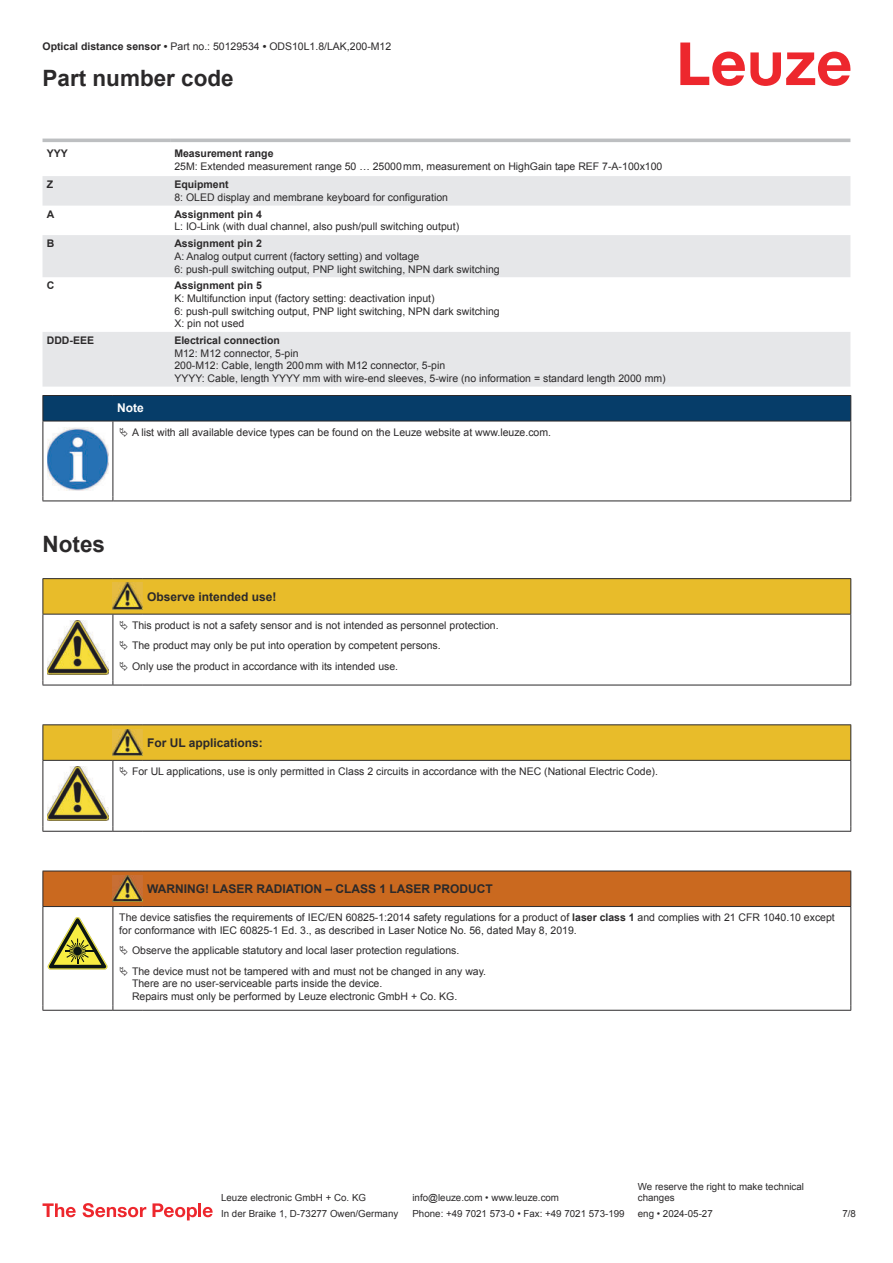
<style>
.page{position:relative;width:893px;height:1263px;background:#fff}
.page>*{position:absolute;margin:0;border:0;box-sizing:border-box;transform-origin:0 0}
.t1{font:700 22.5px "Arial";color:#2b292a}
.t2{font:700 12px "Arial";color:#2b292a}
.t3{font:700 12px "Arial";color:#fff}
.t4{font:10.5px/12.6px "Arial";color:#2b292a}
.t5{font:700 10.5px "Arial";color:#2b292a}
.t6{font:9.75px/11.7px "Arial";color:#2b292a}
.s1{font-weight:700}
</style>
<div class="page">
<svg style="left:680px;top:43px;width:170px;height:43px"></svg>
<svg style="left:43px;top:138px;width:807px;height:1px"></svg>
<svg style="left:43px;top:176px;width:807px;height:211px;fill:#e6e7e9"></svg>
<hr style="left:43px;top:139px;width:127px;height:3px;background:#bdbfc1">
<hr style="left:170px;top:139px;width:680px;height:3px;background:#bdbfc1">
<svg style="left:43px;top:1203px;width:33px;height:14px"></svg>
<svg style="left:83px;top:1203px;width:63px;height:14px"></svg>
<svg style="left:153px;top:1203px;width:44px;height:17px"></svg>
<hr style="left:198px;top:1203px;width:3px;height:14px;background:#ed272d">
<svg style="left:203px;top:1207px;width:10px;height:10px"></svg>
<hr style="left:43px;top:421px;width:70px;height:1px;background:#2b292a">
<svg style="left:43px;top:395px;width:808px;height:26px"></svg>
<hr style="left:113px;top:421px;width:738px;height:1px;background:#2b292a">
<hr style="left:43px;top:421px;width:1px;height:75px;background:#2b292a">
<hr style="left:113px;top:421px;width:1px;height:75px;background:#2b292a">
<hr style="left:850px;top:421px;width:1px;height:75px;background:#2b292a">
<hr style="left:43px;top:500px;width:70px;height:1px;background:#2b292a">
<hr style="left:113px;top:500px;width:738px;height:1px;background:#2b292a">
<img style="left:47px;top:427px;width:61px;height:63px">
<hr style="left:43px;top:578px;width:70px;height:1px;background:#2b292a">
<hr style="left:113px;top:578px;width:30px;height:1px;background:#2b292a">
<hr style="left:143px;top:578px;width:708px;height:1px;background:#2b292a">
<hr style="left:43px;top:685px;width:70px;height:1px;background:#2b292a">
<hr style="left:113px;top:685px;width:30px;height:1px;background:#2b292a">
<hr style="left:143px;top:685px;width:708px;height:1px;background:#2b292a">
<div style="left:44px;top:725px;width:806px;height:35px;background:#e8bc2a"></div>
<svg style="left:44px;top:761px;width:806px;height:70px"></svg>
<hr style="left:43px;top:724px;width:70px;height:1px;background:#2b292a">
<hr style="left:43px;top:725px;width:1px;height:35px;background:#2b292a">
<hr style="left:43px;top:760px;width:70px;height:1px;background:#2b292a">
<hr style="left:113px;top:724px;width:30px;height:1px;background:#2b292a">
<hr style="left:113px;top:760px;width:30px;height:1px;background:#2b292a">
<hr style="left:143px;top:724px;width:708px;height:1px;background:#2b292a">
<hr style="left:850px;top:725px;width:1px;height:35px;background:#2b292a">
<hr style="left:143px;top:760px;width:708px;height:1px;background:#2b292a">
<hr style="left:43px;top:761px;width:1px;height:66px;background:#2b292a">
<hr style="left:113px;top:761px;width:1px;height:66px;background:#2b292a">
<hr style="left:850px;top:761px;width:1px;height:66px;background:#2b292a">
<hr style="left:43px;top:831px;width:70px;height:1px;background:#2b292a">
<hr style="left:113px;top:831px;width:30px;height:1px;background:#2b292a">
<hr style="left:143px;top:831px;width:708px;height:1px;background:#2b292a">
<img style="left:113px;top:729px;width:30px;height:26px">
<img style="left:47px;top:767px;width:61px;height:53px">
<div style="left:115px;top:761px;width:734px;height:20px;background:#fff"></div>
<div style="left:44px;top:872px;width:806px;height:34px;background:#ca691f"></div>
<svg style="left:44px;top:907px;width:806px;height:103px"></svg>
<hr style="left:43px;top:871px;width:70px;height:1px;background:#2b292a">
<hr style="left:43px;top:871px;width:1px;height:35px;background:#2b292a">
<hr style="left:43px;top:906px;width:70px;height:1px;background:#2b292a">
<hr style="left:113px;top:871px;width:30px;height:1px;background:#2b292a">
<hr style="left:113px;top:906px;width:30px;height:1px;background:#2b292a">
<hr style="left:143px;top:871px;width:708px;height:1px;background:#2b292a">
<hr style="left:850px;top:871px;width:1px;height:35px;background:#2b292a">
<hr style="left:143px;top:906px;width:708px;height:1px;background:#2b292a">
<hr style="left:43px;top:907px;width:1px;height:99px;background:#2b292a">
<hr style="left:113px;top:907px;width:1px;height:99px;background:#2b292a">
<hr style="left:850px;top:907px;width:1px;height:99px;background:#2b292a">
<hr style="left:43px;top:1010px;width:70px;height:1px;background:#2b292a">
<hr style="left:113px;top:1010px;width:30px;height:1px;background:#2b292a">
<hr style="left:143px;top:1010px;width:708px;height:1px;background:#2b292a">
<img style="left:113px;top:875px;width:30px;height:26px">
<svg style="left:47px;top:917px;width:60px;height:52px"></svg>
<svg style="left:115px;top:907px;width:734px;height:99px"></svg>
<svg style="left:43px;top:579px;width:808px;height:106px"></svg>
<svg style="left:120px;top:946px;width:8px;height:9px"></svg>
<svg style="left:120px;top:966px;width:8px;height:9px"></svg>
<p class="t4" style="left:43px;top:41px;width:350px"><span class="s1">Optical distance sensor •</span> Part no.: 50129534 <span class="s1">•</span> ODS10L1.8/LAK,200-M12</p>
<h1 class="t1" style="left:43px;top:70px;width:193px">Part number code</h1>
<p class="t5" style="left:47px;top:149px;width:23px">YYY</p>
<p class="t5" style="left:174px;top:149px;width:101px">Measurement range</p>
<p class="t4" style="left:174px;top:161px;width:490px">25M: Extended measurement range 50 … 25000 mm, measurement on HighGain tape REF 7-A-100x100</p>
<p class="t5" style="left:47px;top:181px;width:8px">Z</p>
<p class="t5" style="left:174px;top:181px;width:56px">Equipment</p>
<p class="t4" style="left:174px;top:192px;width:275px">8: OLED display and membrane keyboard for configuration</p>
<p class="t5" style="left:47px;top:210px;width:9px">A</p>
<p class="t5" style="left:174px;top:210px;width:89px">Assignment pin 4</p>
<p class="t4" style="left:174px;top:221px;width:286px">L: IO-Link (with dual channel, also push/pull switching output)</p>
<p class="t5" style="left:47px;top:240px;width:9px">B</p>
<p class="t5" style="left:174px;top:240px;width:89px">Assignment pin 2</p>
<p class="t4" style="left:174px;top:251px;width:327px">A: Analog output current (factory setting) and voltage<br>6: push-pull switching output, PNP light switching, NPN dark switching</p>
<p class="t5" style="left:47px;top:282px;width:9px">C</p>
<p class="t5" style="left:174px;top:282px;width:89px">Assignment pin 5</p>
<p class="t4" style="left:174px;top:293px;width:327px">K: Multifunction input (factory setting: deactivation input)<br>6: push-pull switching output, PNP light switching, NPN dark switching<br>X: pin not used</p>
<p class="t5" style="left:47px;top:336px;width:49px">DDD-EEE</p>
<p class="t5" style="left:174px;top:336px;width:107px">Electrical connection</p>
<p class="t4" style="left:174px;top:348px;width:493px">M12: M12 connector, 5-pin<br>200-M12: Cable, length 200 mm with M12 connector, 5-pin<br>YYYY: Cable, length YYYY mm with wire-end sleeves, 5-wire (no information = standard length 2000 mm)</p>
<p class="t3" style="left:117px;top:404px;width:28px">Note</p>
<p class="t4" style="left:132px;top:427px;width:421px">A list with all available device types can be found on the Leuze website at www.leuze.com.</p>
<h1 class="t1" style="left:43px;top:536px;width:64px">Notes</h1>
<p class="t2" style="left:147px;top:592px;width:131px">Observe intended use!</p>
<p class="t4" style="left:132px;top:616px;width:368px;line-height:20.2px">This product is not a safety sensor and is not intended as personnel protection.<br>The product may only be put into operation by competent persons.<br>Only use the product in accordance with its intended use.</p>
<p class="t2" style="left:147px;top:738px;width:117px">For UL applications:</p>
<p class="t4" style="left:132px;top:766px;width:527px">For UL applications, use is only permitted in Class 2 circuits in accordance with the NEC (National Electric Code).</p>
<p class="t2" style="left:147px;top:884px;width:347px">WARNING! LASER RADIATION – CLASS 1 LASER PRODUCT</p>
<p class="t4" style="left:119px;top:912px;width:717px">The device satisfies the requirements of IEC/EN 60825-1:2014 safety regulations for a product of <span class="s1">laser class 1</span> and complies with 21 CFR 1040.10 except for conformance with IEC 60825-1 Ed. 3., as described in Laser Notice No. 56, dated May 8, 2019.</p>
<p class="t4" style="left:132px;top:941px;width:356px;line-height:20.2px">Observe the applicable statutory and local laser protection regulations.<br>The device must not be tampered with and must not be changed in any way.</p>
<p class="t4" style="left:132px;top:978px;width:327px">There are no user-serviceable parts inside the device.<br>Repairs must only be performed by Leuze electronic GmbH + Co. KG.</p>
<p class="t6" style="left:221px;top:1193px;width:146px">Leuze electronic GmbH + Co. KG</p>
<p class="t6" style="left:412px;top:1193px;width:148px">info@leuze.com • www.leuze.com</p>
<p class="t6" style="left:638px;top:1181px;width:168px">We reserve the right to make technical changes</p>
<p class="t6" style="left:221px;top:1209px;width:179px">In der Braike 1, D-73277 Owen/Germany</p>
<p class="t6" style="left:412px;top:1209px;width:214px">Phone: +49 7021 573-0 • Fax: +49 7021 573-199</p>
<p class="t6" style="left:638px;top:1209px;width:76px">eng • 2024-05-27</p>
<p class="t6" style="left:842px;top:1209px;width:15px">7 /8</p>
</div>
